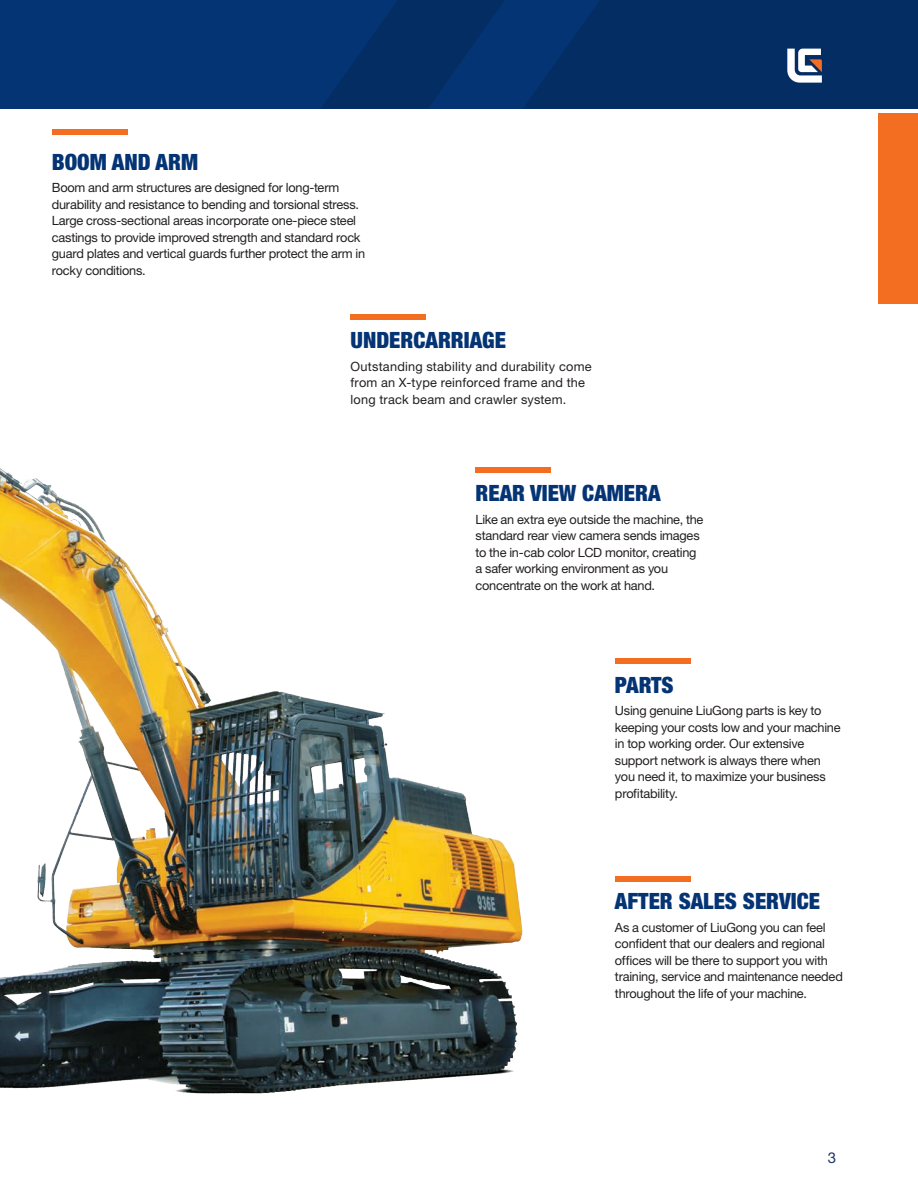
<style>
.page{position:relative;width:918px;height:1188px;background:#fff}
.page>*{position:absolute;margin:0;border:0;box-sizing:border-box;transform-origin:0 0}
.t1{font:900 condensed 22.5px "Helvetica Neue LT Pro";color:#053474}
.t2{font:15px "Helvetica Neue LT Pro";color:#22336d}
.t3{font:12.75px/16.5px "Helvetica Neue LT Pro";letter-spacing:-.02em;color:#231f20}
.t4{font:12.75px/16.5px "Helvetica Neue LT Pro";letter-spacing:.015em;color:#231f20}
</style>
<div class="page">
<div style="left:0;top:0;width:918px;height:109px;background:#053474"></div>
<img style="left:0;top:314px;width:623px;height:780px">
<div style="left:52px;top:130px;width:75px;height:5px;background:#f36e21"></div>
<div style="left:350px;top:314px;width:75px;height:6px;background:#f36e21"></div>
<div style="left:475px;top:468px;width:76px;height:5px;background:#f36e21"></div>
<div style="left:615px;top:659px;width:76px;height:5px;background:#f36e21"></div>
<div style="left:615px;top:876px;width:76px;height:5px;background:#f36e21"></div>
<div style="left:878px;top:113px;width:40px;height:190px;background:#f36e21"></div>
<svg style="left:321px;top:0;width:597px;height:109px"></svg>
<h1 class="t1" style="left:52px;top:148px;width:148px">BOOM AND ARM</h1>
<p class="t3" style="left:52px;top:179px;width:315px">Boom and arm structures are designed for long-term durability and resistance to bending and torsional stress.<br>Large cross-sectional areas incorporate one-piece steel castings to provide improved strength and standard rock guard plates and vertical guards further protect the arm in rocky conditions.</p>
<h1 class="t1" style="left:351px;top:326px;width:157px">UNDERCARRIAGE</h1>
<p class="t4" style="left:351px;top:357px;width:243px">Outstanding stability and durability come from an X-type reinforced frame and the long track beam and crawler system.</p>
<h1 class="t1" style="left:476px;top:480px;width:187px">REAR VIEW CAMERA</h1>
<p class="t3" style="left:476px;top:511px;width:229px">Like an extra eye outside the machine, the standard rear view camera sends images to the in-cab color LCD monitor, creating a safer working environment as you concentrate on the work at hand.</p>
<h1 class="t1" style="left:615px;top:671px;width:60px">PARTS</h1>
<p class="t3" style="left:615px;top:702px;width:227px">Using genuine LiuGong parts is key to keeping your costs low and your machine in top working order. Our extensive support network is always there when you need it, to maximize your business profitability.</p>
<h1 class="t1" style="left:615px;top:888px;width:207px">AFTER SALES SERVICE</h1>
<p class="t3" style="left:615px;top:919px;width:229px">As a customer of LiuGong you can feel confident that our dealers and regional offices will be there to support you with training, service and maintenance needed throughout the life of your machine.</p>
<p class="t2" style="left:828px;top:1148px;width:10px">3</p>
</div>
